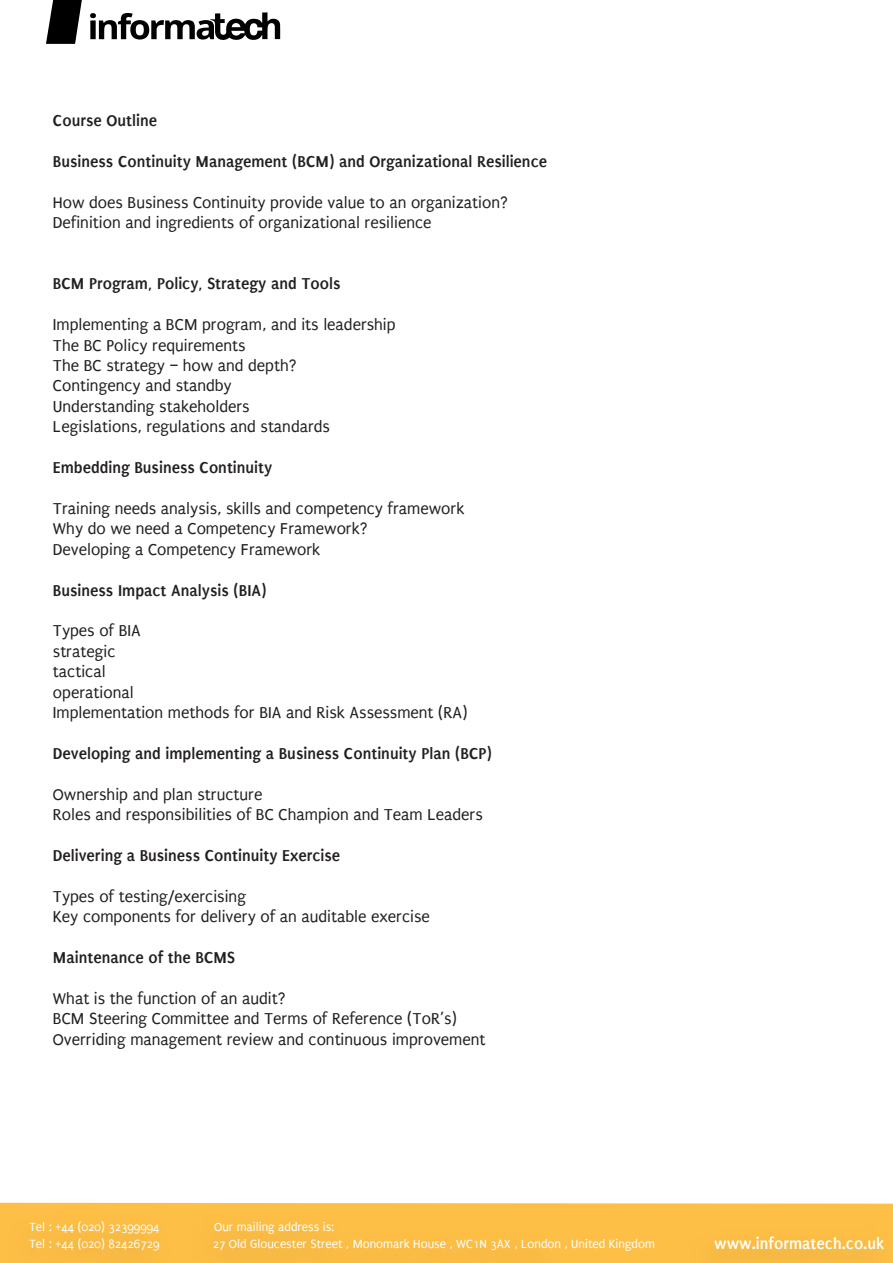
<style>
.page{position:relative;width:893px;height:1263px;background:#fff}
.page>*{position:absolute;margin:0;border:0;box-sizing:border-box;transform-origin:0 0}
.t1{font:16.95px/20.4px "Puritan";color:#231f20}
.t2{font:700 16.95px "Puritan";color:#231f20}
.t3{font:700 16.95px "Puritan";color:#fff}
.t4{font:12.75px/17px "Puritan";color:#fff}
</style>
<div class="page">
<div style="left:601px;top:1203px;width:292px;height:60px;background:#febf46"></div>
<div style="left:0;top:1202px;width:179px;height:61px;background:#fcbe45"></div>
<div style="left:179px;top:1202px;width:422px;height:61px;background:#fdbe45"></div>
<div style="left:679px;top:1216px;width:214px;height:47px;background:#fcbe45"></div>
<svg style="left:90px;top:12px;width:190px;height:28px"></svg>
<svg style="left:46px;top:0;width:36px;height:44px"></svg>
<p class="t2" style="left:53px;top:111px;width:106px">Course Outline</p>
<p class="t2" style="left:53px;top:152px;width:496px">Business Continuity Management (BCM) and Organizational Resilience</p>
<p class="t1" style="left:53px;top:192px;width:457px">How does Business Continuity provide value to an organization?<br>Definition and ingredients of organizational resilience</p>
<p class="t2" style="left:53px;top:274px;width:289px">BCM Program, Policy, Strategy and Tools</p>
<p class="t1" style="left:53px;top:315px;width:344px">Implementing a BCM program, and its leadership The BC Policy requirements<br>The BC strategy – how and depth?<br>Contingency and standby<br>Understanding stakeholders<br>Legislations, regulations and standards</p>
<p class="t2" style="left:53px;top:458px;width:221px">Embedding Business Continuity</p>
<p class="t1" style="left:53px;top:498px;width:413px">Training needs analysis, skills and competency framework<br>Why do we need a Competency Framework?<br>Developing a Competency Framework</p>
<p class="t2" style="left:53px;top:581px;width:215px">Business Impact Analysis (BIA)</p>
<p class="t1" style="left:53px;top:621px;width:416px">Types of BIA<br>strategic<br>tactical<br>operational<br>Implementation methods for BIA and Risk Assessment (RA)</p>
<p class="t2" style="left:53px;top:744px;width:440px">Developing and implementing a Business Continuity Plan (BCP)</p>
<p class="t1" style="left:53px;top:784px;width:431px">Ownership and plan structure<br>Roles and responsibilities of BC Champion and Team Leaders</p>
<p class="t2" style="left:53px;top:846px;width:289px">Delivering a Business Continuity Exercise</p>
<p class="t1" style="left:53px;top:886px;width:378px">Types of testing/exercising<br>Key components for delivery of an auditable exercise</p>
<p class="t2" style="left:53px;top:948px;width:183px">Maintenance of the BCMS</p>
<p class="t1" style="left:53px;top:988px;width:434px">What is the function of an audit?<br>BCM Steering Committee and Terms of Reference (ToR’s)<br>Overriding management review and continuous improvement</p>
<p class="t4" style="left:29px;top:1219px;width:132px">Tel : +44 (020) 32399994<br>Tel : +44 (020) 82426729</p>
<p class="t4" style="left:213px;top:1219px;width:444px;line-height:16.5px">Our mailing address is:<br>27 Old Gloucester Street , Monomark House , WC1N 3AX , London , United Kingdom</p>
<p class="t3" style="left:714px;top:1234px;width:171px">www.informatech.co.uk</p>
</div>
